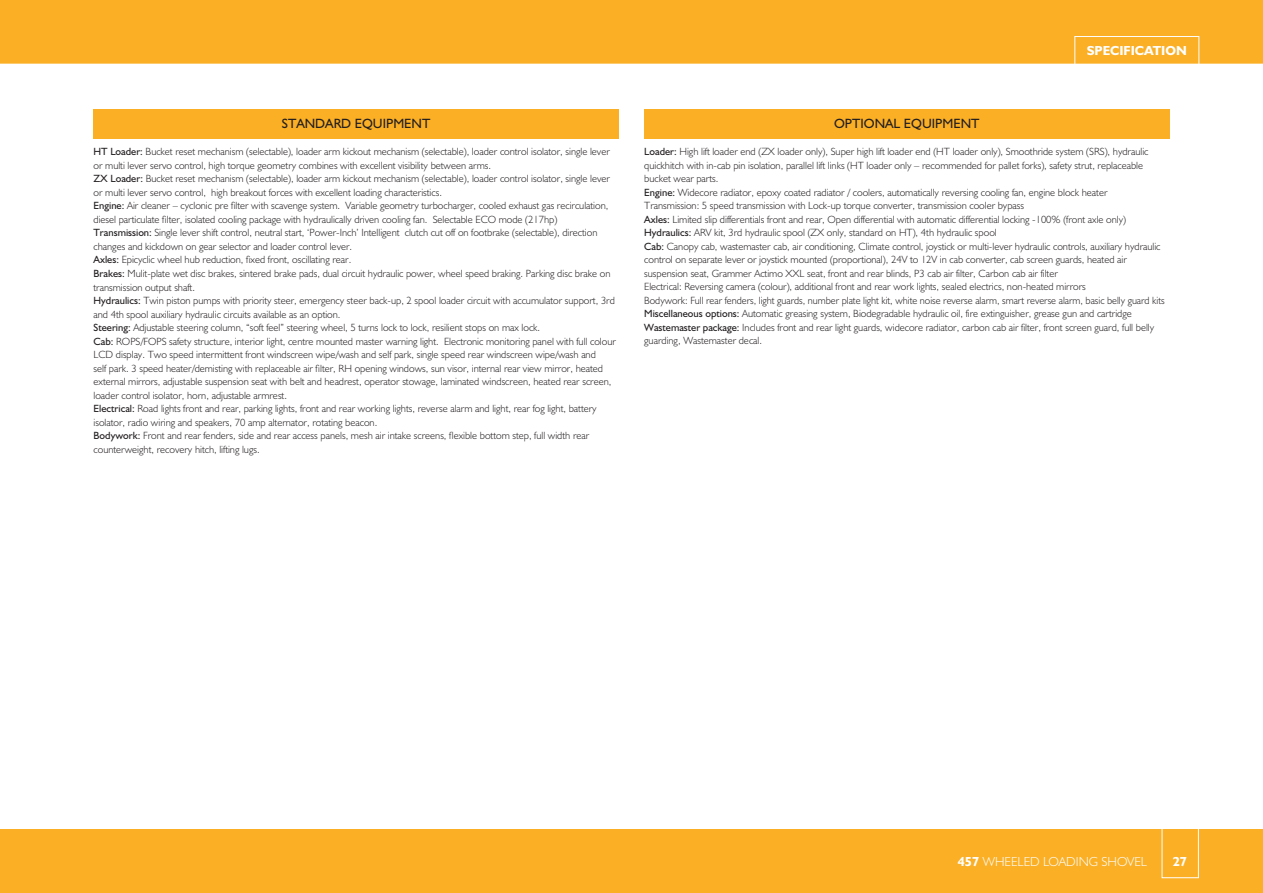
<style>
.page{position:relative;width:1263px;height:893px;background:#fff}
.page>*{position:absolute;margin:0;border:0;box-sizing:border-box;transform-origin:0 0}
.t1{font:13.5px "JCB Euro Roman";color:#231f20}
.t2{font:13.2px "JCB Light";color:#fff}
.t3{font:13.2px "JCB Bold";color:#fff}
.t4{font:10.5px/13.5px "JCB Light";color:#231f20}
.s1{font-family:"JCB Roman"}
.s2{font-family:"JCB Bold"}
</style>
<div class="page">
<div style="left:0;top:0;width:1263px;height:64px;background:#fbaf25"></div>
<div style="left:0;top:829px;width:1263px;height:64px;background:#fbaf25"></div>
<div style="left:1162px;top:819px;width:37px;height:59px;border:1px solid #fff"></div>
<div style="left:94px;top:109px;width:525px;height:30px;background:#fbaf25"></div>
<div style="left:644px;top:109px;width:525px;height:30px;background:#fbaf25"></div>
<div style="left:1074px;top:36px;width:125px;height:35px;border:1px solid #fff"></div>
<p class="t1" style="left:282px;top:115px;width:150px">STANDARD EQUIPMENT</p>
<p class="t4" style="left:94px;top:145px;width:524px"><span class="s1">HT Loader:</span> Bucket reset mechanism (selectable), loader arm kickout mechanism (selectable), loader control isolator, single lever or multi lever servo control, high torque geometry combines with excellent visibility between arms.<br><span class="s1">ZX Loader:</span> Bucket reset mechanism (selectable), loader arm kickout mechanism (selectable), loader control isolator, single lever or multi lever servo control, high breakout forces with excellent loading characteristics.<br><span class="s1">Engine:</span> Air cleaner – cyclonic pre filter with scavenge system. Variable geometry turbocharger, cooled exhaust gas recirculation, diesel particulate filter, isolated cooling package with hydraulically driven cooling fan. Selectable ECO mode (217hp)<br><span class="s1">Transmission:</span> Single lever shift control, neutral start, ‘Power-Inch’ Intelligent clutch cut off on footbrake (selectable), direction changes and kickdown on gear selector and loader control lever.<br><span class="s1">Axles:</span> Epicyclic wheel hub reduction, fixed front, oscillating rear.<br><span class="s1">Brakes:</span> Mulit-plate wet disc brakes, sintered brake pads, dual circuit hydraulic power, wheel speed braking. Parking disc brake on transmission output shaft.<br><span class="s1">Hydraulics:</span> Twin piston pumps with priority steer, emergency steer back-up, 2 spool loader circuit with accumulator support, 3rd and 4th spool auxiliary hydraulic circuits available as an option.<br><span class="s1">Steering:</span> Adjustable steering column, “soft feel” steering wheel, 5 turns lock to lock, resilient stops on max lock.<br><span class="s1">Cab:</span> ROPS/FOPS safety structure, interior light, centre mounted master warning light. Electronic monitoring panel with full colour LCD display. Two speed intermittent front windscreen wipe/wash and self park, single speed rear windscreen wipe/wash and<br>self park. 3 speed heater/demisting with replaceable air filter, RH opening windows, sun visor, internal rear view mirror, heated external mirrors, adjustable suspension seat with belt and headrest, operator stowage, laminated windscreen, heated rear screen, loader control isolator, horn, adjustable armrest.<br><span class="s1">Electrical:</span> Road lights front and rear, parking lights, front and rear working lights, reverse alarm and light, rear fog light, battery isolator, radio wiring and speakers, 70 amp alternator, rotating beacon.<br><span class="s1">Bodywork:</span> Front and rear fenders, side and rear access panels, mesh air intake screens, flexible bottom step, full width rear counterweight, recovery hitch, lifting lugs.</p>
<p class="t1" style="left:834px;top:115px;width:147px">OPTIONAL EQUIPMENT</p>
<p class="t3" style="left:1087px;top:43px;width:102px">SPECIFICATION</p>
<p class="t4" style="left:644px;top:145px;width:522px"><span class="s1">Loader:</span> High lift loader end (ZX loader only), Super high lift loader end (HT loader only), Smoothride system (SRS), hydraulic quickhitch with in-cab pin isolation, parallel lift links (HT loader only – recommended for pallet forks), safety strut, replaceable bucket wear parts.<br><span class="s1">Engine:</span> Widecore radiator, epoxy coated radiator / coolers, automatically reversing cooling fan, engine block heater Transmission: 5 speed transmission with Lock-up torque converter, transmission cooler bypass<br><span class="s1">Axles:</span> Limited slip differentials front and rear, Open differential with automatic differential locking -100% (front axle only)<br><span class="s1">Hydraulics:</span> ARV kit, 3rd hydraulic spool (ZX only, standard on HT), 4th hydraulic spool<br><span class="s1">Cab:</span> Canopy cab, wastemaster cab, air conditioning, Climate control, joystick or multi-lever hydraulic controls, auxiliary hydraulic control on separate lever or joystick mounted (proportional), 24V to 12V in cab converter, cab screen guards, heated air suspension seat, Grammer Actimo XXL seat, front and rear blinds, P3 cab air filter, Carbon cab air filter<br>Electrical: Reversing camera (colour), additional front and rear work lights, sealed electrics, non-heated mirrors<br>Bodywork: Full rear fenders, light guards, number plate light kit, white noise reverse alarm, smart reverse alarm, basic belly guard kits <span class="s1">Miscellaneous options:</span> Automatic greasing system, Biodegradable hydraulic oil, fire extinguisher, grease gun and cartridge <span class="s1">Wastemaster package:</span> Includes front and rear light guards, widecore radiator, carbon cab air filter, front screen guard, full belly guarding, Wastemaster decal.</p>
<p class="t2" style="left:958px;top:853px;width:191px"><span class="s2">457</span> WHEELED LOADING SHOVEL</p>
<p class="t3" style="left:1173px;top:853px;width:16px">27</p>
</div>
